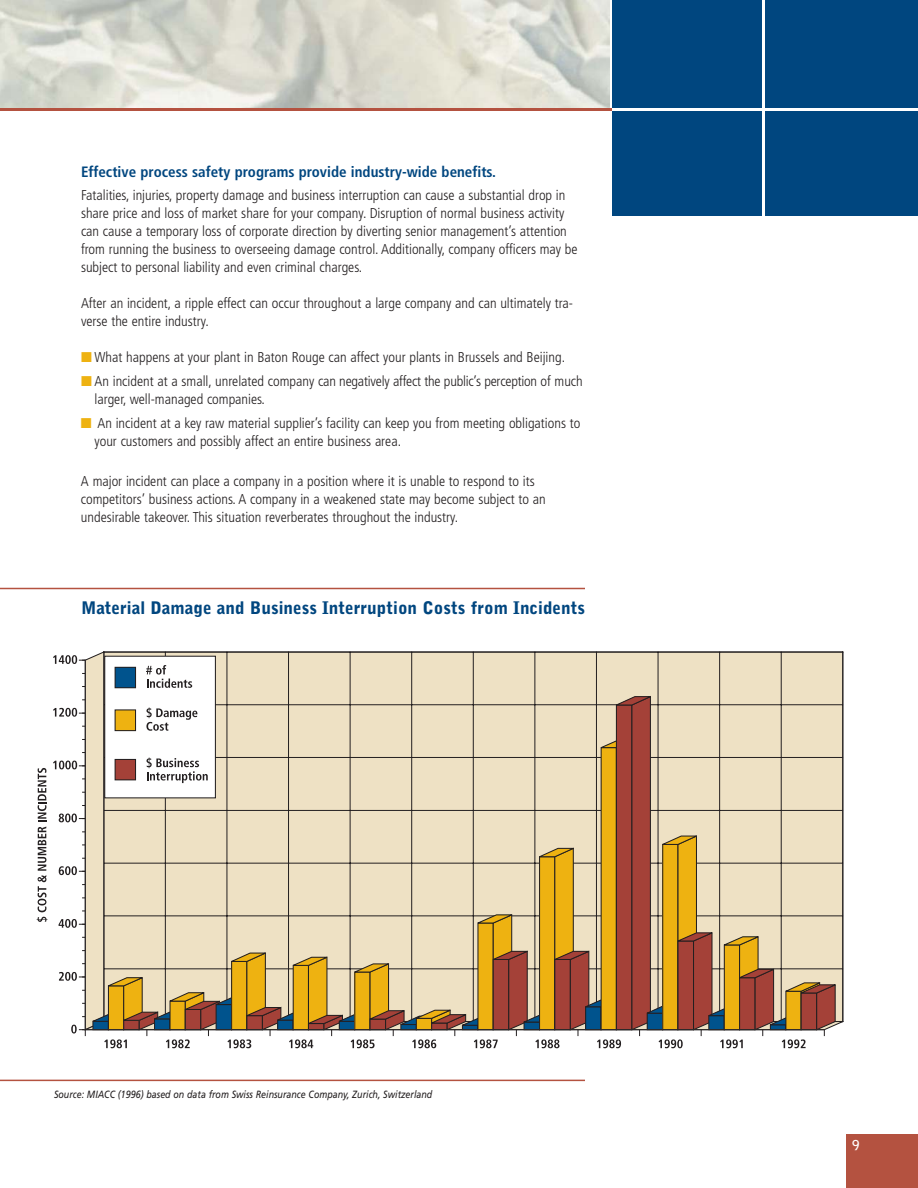
<style>
.page{position:relative;width:918px;height:1188px;background:#fff}
.page>*{position:absolute;margin:0;border:0;box-sizing:border-box;transform-origin:0 0}
.t1{font:900 17.25px "Bell Gothic";color:#00467f}
.t2{font:700 condensed 15px "Frutiger";color:#00467f}
.t3{font:300 condensed 14.25px/18px "Frutiger";color:#231f20}
.t4{font:700 13.5px "Bell Gothic";color:#fff}
.t5{font:italic 10.5px "Frutiger";color:#231f20;scale:.85 1}
.s1{color:#eeb211}
</style>
<div class="page">
<div style="left:846px;top:1134px;width:72px;height:54px;background:#b45240"></div>
<img style="left:0;top:0;width:609px;height:108px">
<div style="left:765px;top:0;width:153px;height:108px;background:#00467f"></div>
<div style="left:612px;top:108px;width:306px;height:108px;background:#00467f"></div>
<div style="left:612px;top:0;width:153px;height:108px;background:#00467f"></div>
<hr style="left:0;top:108px;width:630px;height:3px;background:#b45240">
<hr style="left:843px;top:652px;width:1px;height:370px;background:#231f20">
<svg style="left:37px;top:768px;width:10px;height:154px"></svg>
<svg style="left:53px;top:651px;width:790px;height:397px;background:#dac6a6"></svg>
<hr style="left:762px;top:0;width:3px;height:216px;background:#fff">
<hr style="left:612px;top:108px;width:306px;height:3px;background:#fff">
<hr style="left:0;top:1080px;width:585px;height:1px;background:#b45240">
<hr style="left:0;top:588px;width:585px;height:1px;background:#b45240">
<p class="t2" style="left:81px;top:166px;width:417px">Effective process safety programs provide industry-wide benefits.</p>
<p class="t3" style="left:81px;top:187px;width:498px">Fatalities, injuries, property damage and business interruption can cause a substantial drop in share price and loss of market share for your company. Disruption of normal business activity can cause a temporary loss of corporate direction by diverting senior management’s attention from running the business to overseeing damage control. Additionally, company officers may be subject to personal liability and even criminal charges.</p>
<p class="t3" style="left:81px;top:295px;width:494px">After an incident, a ripple effect can occur throughout a large company and can ultimately tra&shy;verse the entire industry.</p>
<p class="t3" style="left:81px;top:349px;width:486px"><span class="s1">■</span> What happens at your plant in Baton Rouge can affect your plants in Brussels and Beijing.</p>
<p class="t3" style="left:95px;top:373px;width:490px;text-indent:-14px"><span class="s1">■</span> An incident at a small, unrelated company can negatively affect the public’s perception of much larger, well-managed companies.</p>
<p class="t3" style="left:94px;top:415px;width:487px;text-indent:-13px"><span class="s1">■</span> An incident at a key raw material supplier’s facility can keep you from meeting obligations to your customers and possibly affect an entire business area.</p>
<p class="t3" style="left:81px;top:473px;width:466px">A major incident can place a company in a position where it is unable to respond to its competitors’ business actions. A company in a weakened state may become subject to an undesirable takeover. This situation reverberates throughout the industry.</p>
<p class="t1" style="left:81px;top:601px;width:506px">Material Damage and Business Interruption Costs from Incidents</p>
<p class="t5" style="left:54px;top:1090px;width:447px">Source: MIACC (1996) based on data from Swiss Reinsurance Company, Zurich, Switzerland</p>
<p class="t4" style="left:852px;top:1140px;width:9px">9</p>
</div>
